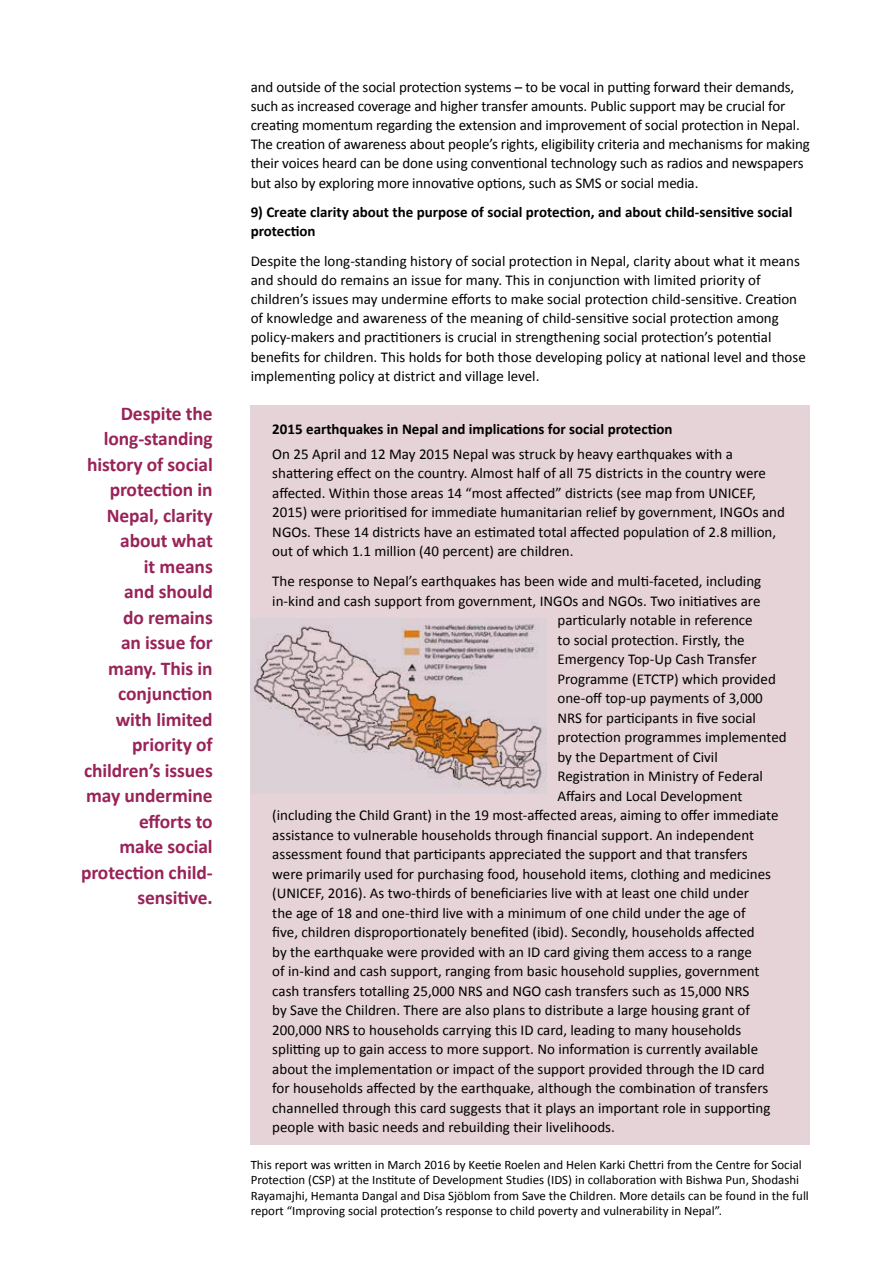
<style>
.page{position:relative;width:891px;height:1269px;background:#fff}
.page>*{position:absolute;margin:0;border:0;box-sizing:border-box;transform-origin:0 0}
.t1{font:700 19.5px/25.5px "Calibri";letter-spacing:-.005em;color:#992358;text-align:right}
.t2{font:15px/19px "Calibri";color:#000}
.t3{font:700 15px/19px "Calibri";color:#000}
.t4{font:12.9px/15.5px "Calibri";color:#000}
</style>
<div class="page">
<div style="left:251px;top:405px;width:559px;height:739px;background:#e6d3d7"></div>
<img style="left:251px;top:619px;width:296px;height:175px">
<p class="t1" style="left:81px;top:400px;width:133px">Despite the long-standing history of social protection in<br>Nepal, clarity about what<br>it means<br>and should<br>do remains<br>an issue for many. This in conjunction with limited priority of children’s issues may undermine efforts to<br>make social protection child&shy;sensitive.</p>
<p class="t2" style="left:251px;top:78px;width:561px">and outside of the social protection systems – to be vocal in putting forward their demands, such as increased coverage and higher transfer amounts. Public support may be crucial for creating momentum regarding the extension and improvement of social protection in Nepal.<br>The creation of awareness about people’s rights, eligibility criteria and mechanisms for making their voices heard can be done using conventional technology such as radios and newspapers but also by exploring more innovative options, such as SMS or social media.</p>
<p class="t3" style="left:251px;top:203px;width:543px">9) Create clarity about the purpose of social protection, and about child-sensitive social protection</p>
<p class="t2" style="left:251px;top:252px;width:557px">Despite the long-standing history of social protection in Nepal, clarity about what it means and should do remains an issue for many. This in conjunction with limited priority of children’s issues may undermine efforts to make social protection child-sensitive. Creation of knowledge and awareness of the meaning of child-sensitive social protection among policy-makers and practitioners is crucial in strengthening social protection’s potential benefits for children. This holds for both those developing policy at national level and those implementing policy at district and village level.</p>
<p class="t3" style="left:272px;top:419px;width:402px">2015 earthquakes in Nepal and implications for social protection</p>
<p class="t2" style="left:272px;top:444px;width:514px;line-height:19.5px">On 25 April and 12 May 2015 Nepal was struck by heavy earthquakes with a shattering effect on the country. Almost half of all 75 districts in the country were affected. Within those areas 14 “most affected” districts (see map from UNICEF, 2015) were prioritised for immediate humanitarian relief by government, INGOs and NGOs. These 14 districts have an estimated total affected population of 2.8 million, out of which 1.1 million (40 percent) are children.</p>
<p class="t2" style="left:272px;top:572px;width:491px">The response to Nepal’s earthquakes has been wide and multi-faceted, including</p>
<p class="t2" style="left:272px;top:591px;width:490px">in-kind and cash support from government, INGOs and NGOs. Two initiatives are</p>
<p class="t2" style="left:557px;top:611px;width:197px">particularly notable in reference</p>
<p class="t2" style="left:557px;top:630px;width:189px">to social protection. Firstly, the</p>
<p class="t2" style="left:557px;top:650px;width:201px">Emergency Top-Up Cash Transfer</p>
<p class="t2" style="left:557px;top:669px;width:220px">Programme (ETCTP) which provided</p>
<p class="t2" style="left:557px;top:689px;width:207px">one-off top-up payments of 3,000</p>
<p class="t2" style="left:557px;top:708px;width:200px">NRS for participants in five social</p>
<p class="t2" style="left:557px;top:728px;width:231px">protection programmes implemented</p>
<p class="t2" style="left:557px;top:747px;width:162px">by the Department of Civil</p>
<p class="t2" style="left:557px;top:767px;width:207px">Registration in Ministry of Federal</p>
<p class="t2" style="left:557px;top:786px;width:186px">Affairs and Local Development</p>
<p class="t2" style="left:272px;top:806px;width:508px">(including the Child Grant) in the 19 most-affected areas, aiming to offer immediate</p>
<p class="t2" style="left:272px;top:825px;width:483px">assistance to vulnerable households through financial support. An independent</p>
<p class="t2" style="left:272px;top:845px;width:477px">assessment found that participants appreciated the support and that transfers</p>
<p class="t2" style="left:272px;top:864px;width:500px">were primarily used for purchasing food, household items, clothing and medicines</p>
<p class="t2" style="left:272px;top:884px;width:478px">(UNICEF, 2016). As two-thirds of beneficiaries live with at least one child under</p>
<p class="t2" style="left:272px;top:903px;width:475px">the age of 18 and one-third live with a minimum of one child under the age of</p>
<p class="t2" style="left:272px;top:923px;width:484px">five, children disproportionately benefited (ibid). Secondly, households affected</p>
<p class="t2" style="left:272px;top:942px;width:481px">by the earthquake were provided with an ID card giving them access to a range</p>
<p class="t2" style="left:272px;top:962px;width:489px">of in-kind and cash support, ranging from basic household supplies, government</p>
<p class="t2" style="left:272px;top:981px;width:479px">cash transfers totalling 25,000 NRS and NGO cash transfers such as 15,000 NRS</p>
<p class="t2" style="left:272px;top:1001px;width:479px">by Save the Children. There are also plans to distribute a large housing grant of</p>
<p class="t2" style="left:272px;top:1020px;width:470px">200,000 NRS to households carrying this ID card, leading to many households</p>
<p class="t2" style="left:272px;top:1040px;width:487px">splitting up to gain access to more support. No information is currently available</p>
<p class="t2" style="left:272px;top:1059px;width:494px">about the implementation or impact of the support provided through the ID card</p>
<p class="t2" style="left:272px;top:1079px;width:497px">for households affected by the earthquake, although the combination of transfers</p>
<p class="t2" style="left:272px;top:1098px;width:500px">channelled through this card suggests that it plays an important role in supporting</p>
<p class="t2" style="left:272px;top:1118px;width:344px">people with basic needs and rebuilding their livelihoods.</p>
<p class="t4" style="left:251px;top:1157px;width:560px">This report was written in March 2016 by Keetie Roelen and Helen Karki Chettri from the Centre for Social Protection (CSP) at the Institute of Development Studies (IDS) in collaboration with Bishwa Pun, Shodashi Rayamajhi, Hemanta Dangal and Disa Sjöblom from Save the Children. More details can be found in the full report “Improving social protection’s response to child poverty and vulnerability in Nepal”.</p>
</div>
